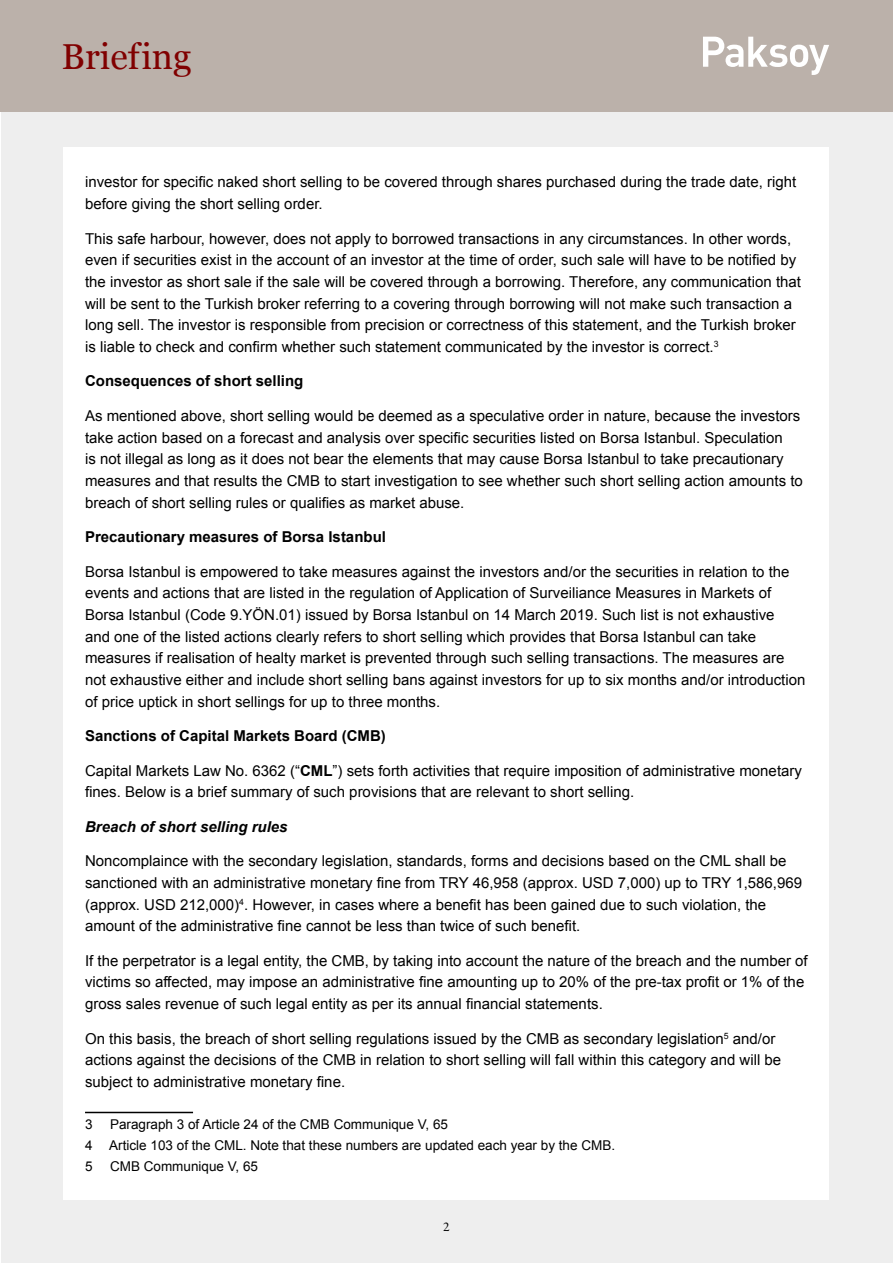
<style>
.page{position:relative;width:893px;height:1263px;background:#fff}
.page>*{position:absolute;margin:0;border:0;box-sizing:border-box;transform-origin:0 0}
.t1{font:36px "Georgia";color:#800000}
.t2{font:15px/21.8px "Arial";color:#000}
.t3{font:700 15px "Arial";color:#000}
.t4{font:italic 700 15px "Arial";color:#000}
.t5{font:13.5px/20.7px "Arial";color:#000}
.t6{font:13.5px "Garamond Premr Pro";color:#000}
.s1{font-weight:700}
</style>
<div class="page">
<div style="left:1px;top:0;width:892px;height:1263px;background:#eee"></div>
<div style="left:0;top:0;width:893px;height:112px;background:#bbb1aa"></div>
<div style="left:64px;top:147px;width:765px;height:1052px;background:#fff"></div>
<hr style="left:85px;top:1112px;width:108px;height:1px;background:#000">
<svg style="left:703px;top:37px;width:126px;height:38px"></svg>
<h1 class="t1" style="left:62px;top:31px;width:131px">Briefing</h1>
<p class="t2" style="left:85px;top:171px;width:713px">investor for specific naked short selling to be covered through shares purchased during the trade date, right before giving the short selling order.</p>
<p class="t2" style="left:85px;top:228px;width:717px">This safe harbour, however, does not apply to borrowed transactions in any circumstances. In other words, even if securities exist in the account of an investor at the time of order, such sale will have to be notified by the investor as short sale if the sale will be covered through a borrowing. Therefore, any communication that will be sent to the Turkish broker referring to a covering through borrowing will not make such transaction a long sell. The investor is responsible from precision or correctness of this statement, and the Turkish broker is liable to check and confirm whether such statement communicated by the investor is correct.<sup>3</sup></p>
<p class="t3" style="left:85px;top:371px;width:220px">Consequences of short selling</p>
<p class="t2" style="left:85px;top:405px;width:719px">As mentioned above, short selling would be deemed as a speculative order in nature, because the investors take action based on a forecast and analysis over specific securities listed on Borsa Istanbul. Speculation<br>is not illegal as long as it does not bear the elements that may cause Borsa Istanbul to take precautionary measures and that results the CMB to start investigation to see whether such short selling action amounts to breach of short selling rules or qualifies as market abuse.</p>
<p class="t3" style="left:85px;top:527px;width:302px">Precautionary measures of Borsa Istanbul</p>
<p class="t2" style="left:85px;top:561px;width:722px">Borsa Istanbul is empowered to take measures against the investors and/or the securities in relation to the events and actions that are listed in the regulation of Application of Surveiliance Measures in Markets of Borsa Istanbul (Code 9.YÖN.01) issued by Borsa Istanbul on 14 March 2019. Such list is not exhaustive<br>and one of the listed actions clearly refers to short selling which provides that Borsa Istanbul can take measures if realisation of healty market is prevented through such selling transactions. The measures are not exhaustive either and include short selling bans against investors for up to six months and/or introduction of price uptick in short sellings for up to three months.</p>
<p class="t3" style="left:85px;top:726px;width:302px">Sanctions of Capital Markets Board (CMB)</p>
<p class="t2" style="left:85px;top:760px;width:718px">Capital Markets Law No. 6362 (“<span class="s1">CML</span>”) sets forth activities that require imposition of administrative monetary fines. Below is a brief summary of such provisions that are relevant to short selling.</p>
<p class="t4" style="left:85px;top:817px;width:204px">Breach of short selling rules</p>
<p class="t2" style="left:85px;top:850px;width:719px">Noncomplaince with the secondary legislation, standards, forms and decisions based on the CML shall be sanctioned with an administrative monetary fine from TRY 46,958 (approx. USD 7,000) up to TRY 1,586,969 (approx. USD 212,000)<sup>4</sup>. However, in cases where a benefit has been gained due to such violation, the amount of the administrative fine cannot be less than twice of such benefit.</p>
<p class="t2" style="left:85px;top:950px;width:724px">If the perpetrator is a legal entity, the CMB, by taking into account the nature of the breach and the number of victims so affected, may impose an administrative fine amounting up to 20% of the pre-tax profit or 1% of the gross sales revenue of such legal entity as per its annual financial statements.</p>
<p class="t2" style="left:85px;top:1027px;width:698px">On this basis, the breach of short selling regulations issued by the CMB as secondary legislation<sup>5</sup> and/or actions against the decisions of the CMB in relation to short selling will fall within this category and will be subject to administrative monetary fine.</p>
<p class="t5" style="left:85px;top:1114px;width:9px">3</p>
<p class="t5" style="left:85px;top:1114px;width:532px;text-indent:25px">Paragraph 3 of Article 24 of the CMB Communique V, 65<br>4 Article 103 of the CML. Note that these numbers are updated each year by the CMB.<br>5</p>
<p class="t5" style="left:110px;top:1155px;width:150px">CMB Communique V, 65</p>
<p class="t6" style="left:443px;top:1218px;width:8px">2</p>
</div>
